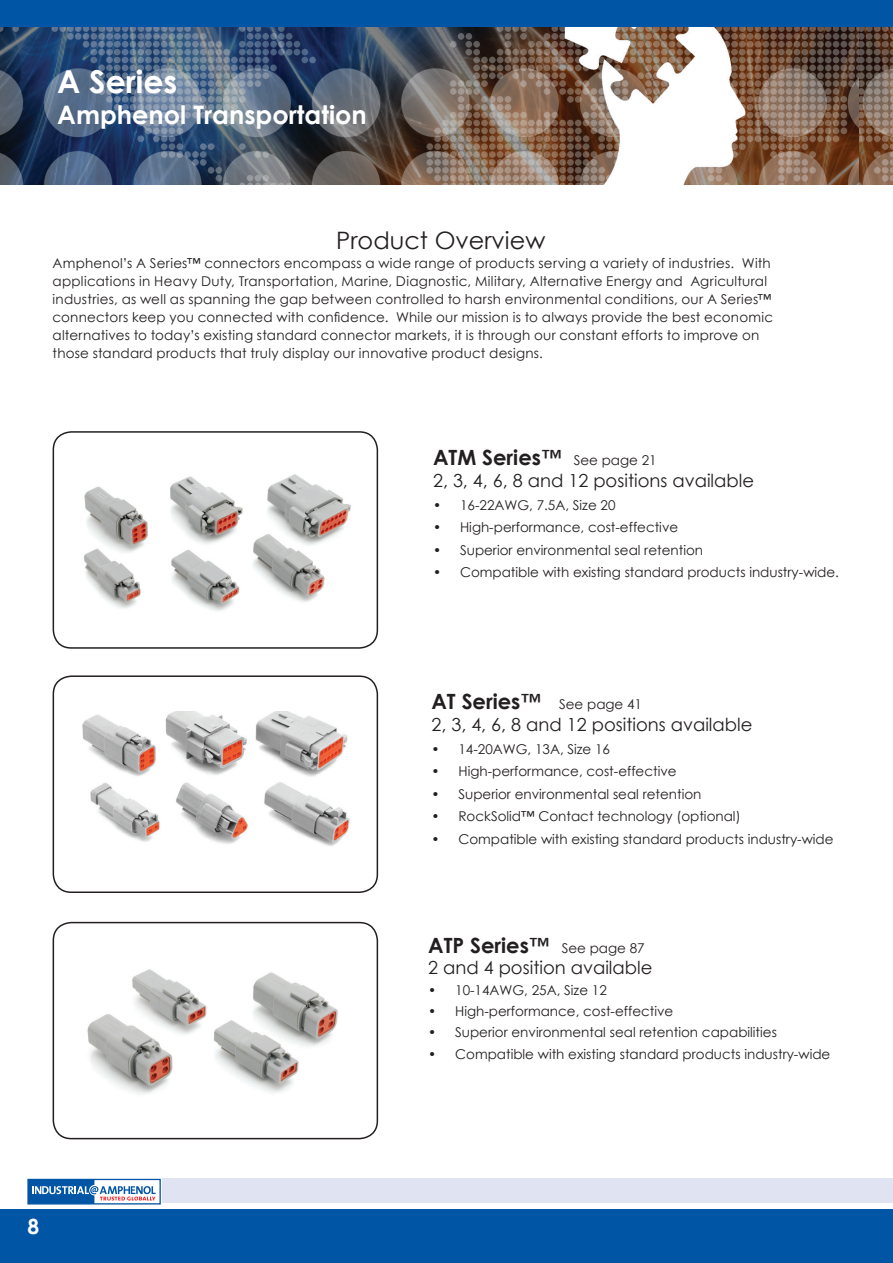
<style>
.page{position:relative;width:893px;height:1263px;background:#fff}
.page>*{position:absolute;margin:0;border:0;box-sizing:border-box;transform-origin:0 0}
.t1{font:700 31.5px "Century Gothic";color:#fff}
.t2{font:700 25.5px "Century Gothic";color:#fff}
.t3{font:24px "Century Gothic";color:#231f20}
.t4{font:700 21px "Century Gothic";color:#231f20}
.t5{font:700 21px "Century Gothic";color:#fff}
.t6{font:18px "Century Gothic";color:#231f20}
.t7{font:13.5px/18px "Century Gothic";color:#231f20}
.s1{font-weight:400;font-size:13.5px}
</style>
<div class="page">
<img style="left:858px;top:26px;width:35px;height:158px">
<img style="left:0;top:26px;width:858px;height:158px">
<div style="left:53px;top:675px;width:325px;height:218px;border:2px solid #231f20;border-radius:18px"></div>
<img style="left:64px;top:711px;width:302px;height:180px">
<img style="left:53px;top:432px;width:324px;height:216px">
<div style="left:53px;top:431px;width:325px;height:218px;border:2px solid #231f20;border-radius:18px"></div>
<img style="left:53px;top:922px;width:324px;height:216px">
<div style="left:53px;top:922px;width:325px;height:217px;border:2px solid #231f20;border-radius:18px"></div>
<div style="left:0;top:1210px;width:893px;height:53px;background:#0155a5"></div>
<div style="left:0;top:0;width:893px;height:26px;background:#0155a5"></div>
<div style="left:161px;top:1178px;width:732px;height:25px;background:#e0e4f2"></div>
<div style="left:27px;top:1179px;width:134px;height:25px;border:1px solid #0155a5"></div>
<svg style="left:28px;top:1179px;width:128px;height:25px"></svg>
<h1 class="t1" style="left:57px;top:70px;width:122px">A Series</h1>
<h2 class="t2" style="left:57px;top:105px;width:311px">Amphenol Transportation</h2>
<h3 class="t3" style="left:336px;top:231px;width:211px">Product Overview</h3>
<p class="t7" style="left:53px;top:255px;width:722px">Amphenol’s A Series™ connectors encompass a wide range of products serving a variety of industries. With applications in Heavy Duty, Transportation, Marine, Diagnostic, Military, Alternative Energy and Agricultural industries, as well as spanning the gap between controlled to harsh environmental conditions, our A Series™ connectors keep you connected with confidence. While our mission is to always provide the best economic alternatives to today’s existing standard connector markets, it is through our constant efforts to improve on those standard products that truly display our innovative product designs.</p>
<h3 class="t4" style="left:433px;top:449px;width:225px">ATM Series™ <span class="s1">See page 21</span></h3>
<h3 class="t6" style="left:433px;top:468px;width:322px">2, 3, 4, 6, 8 and 12 positions available</h3>
<p class="t7" style="left:433px;top:497px;width:184px">• 16-22AWG, 7.5A, Size 20</p>
<p class="t7" style="left:433px;top:519px;width:247px">• High-performance, cost-effective</p>
<p class="t7" style="left:433px;top:542px;width:272px">• Superior environmental seal retention</p>
<p class="t7" style="left:433px;top:564px;width:407px">• Compatible with existing standard products industry-wide.</p>
<h3 class="t4" style="left:431px;top:693px;width:212px">AT Series™ <span class="s1">See page 41</span></h3>
<h3 class="t6" style="left:431px;top:712px;width:322px">2, 3, 4, 6, 8 and 12 positions available</h3>
<p class="t7" style="left:431px;top:741px;width:180px">• 14-20AWG, 13A, Size 16</p>
<p class="t7" style="left:431px;top:764px;width:247px">• High-performance, cost-effective</p>
<p class="t7" style="left:431px;top:786px;width:272px">• Superior environmental seal retention</p>
<p class="t7" style="left:431px;top:809px;width:311px">• RockSolid™ Contact technology (optional)</p>
<p class="t7" style="left:431px;top:831px;width:404px">• Compatible with existing standard products industry-wide</p>
<h3 class="t4" style="left:428px;top:937px;width:218px">ATP Series™ <span class="s1">See page 87</span></h3>
<h3 class="t6" style="left:428px;top:954px;width:226px">2 and 4 position available</h3>
<p class="t7" style="left:428px;top:982px;width:180px">• 10-14AWG, 25A, Size 12</p>
<p class="t7" style="left:428px;top:1003px;width:247px">• High-performance, cost-effective</p>
<p class="t7" style="left:428px;top:1024px;width:350px">• Superior environmental seal retention capabilities</p>
<p class="t7" style="left:428px;top:1046px;width:404px">• Compatible with existing standard products industry-wide</p>
<h3 class="t5" style="left:27px;top:1218px;width:13px">8</h3>
</div>
